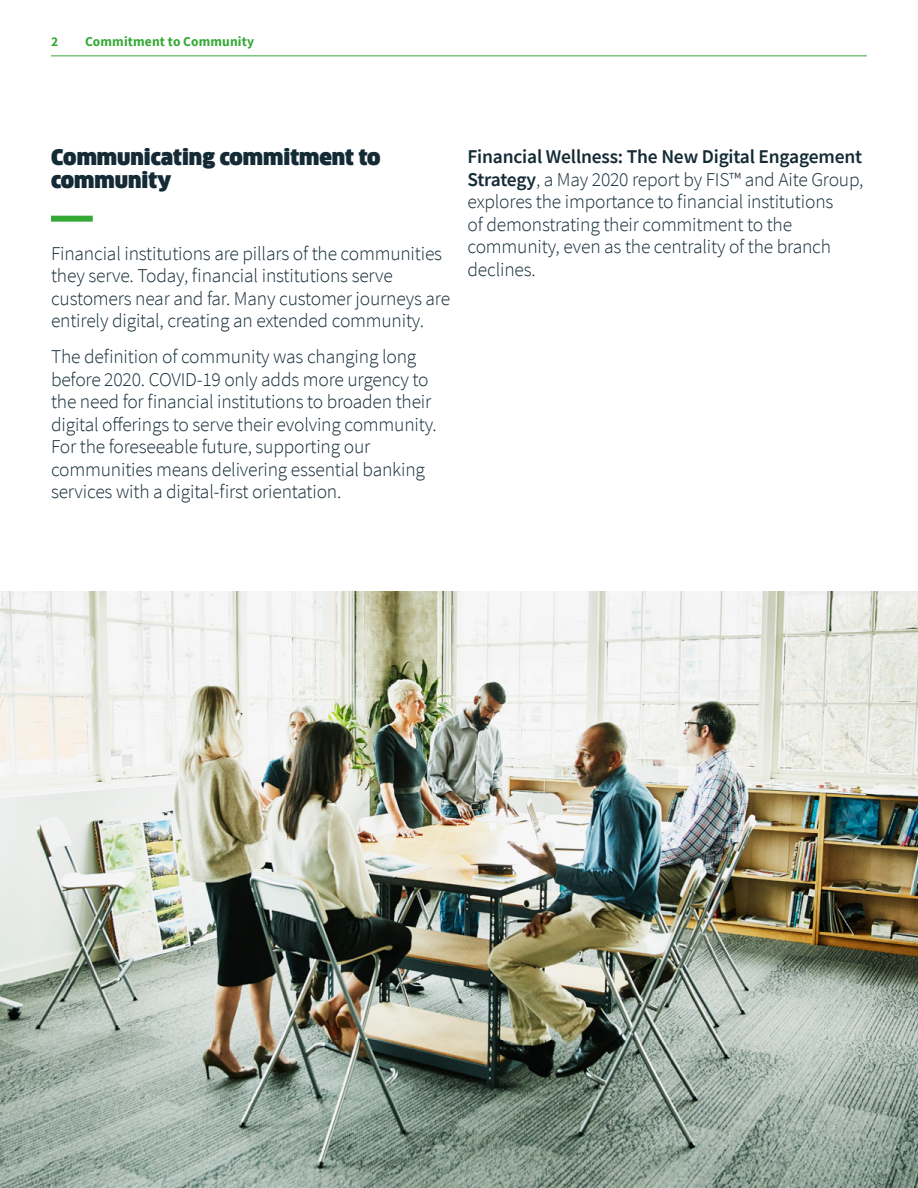
<style>
.page{position:relative;width:918px;height:1188px;background:#fff}
.page>*{position:absolute;margin:0;border:0;box-sizing:border-box;transform-origin:0 0}
.t1{font:900 21px/22.5px "Clan Offc Pro";color:#142b36}
.t2{font:300 19.5px/22.5px "Source Sans Pro";letter-spacing:-.01em;color:#142b36}
.t3{font:700 13.5px "Source Sans Pro";letter-spacing:.01em;color:#35a936}
.s1{font-weight:600}
</style>
<div class="page">
<hr style="left:51px;top:55px;width:816px;height:1px;background:#35a936">
<img style="left:0;top:592px;width:918px;height:596px">
<div style="left:51px;top:216px;width:42px;height:6px;background:#35a936"></div>
<p class="t3" style="left:51px;top:33px;width:9px">2</p>
<p class="t3" style="left:85px;top:33px;width:171px">Commitment to Community</p>
<p class="t1" style="left:51px;top:146px;width:331px">Communicating commitment to community</p>
<p class="t2" style="left:51px;top:242px;width:401px">Financial institutions are pillars of the communities they serve. Today, financial institutions serve customers near and far. Many customer journeys are entirely digital, creating an extended community.</p>
<p class="t2" style="left:51px;top:345px;width:387px">The definition of community was changing long before 2020. COVID-19 only adds more urgency to the need for financial institutions to broaden their digital offerings to serve their evolving community.<br>For the foreseeable future, supporting our communities means delivering essential banking services with a digital-first orientation.</p>
<p class="t2" style="left:468px;top:146px;width:398px"><span class="s1">Financial Wellness: The New Digital Engagement Strategy</span>, a May 2020 report by FIS™ and Aite Group, explores the importance to financial institutions<br>of demonstrating their commitment to the community, even as the centrality of the branch declines.</p>
</div>
